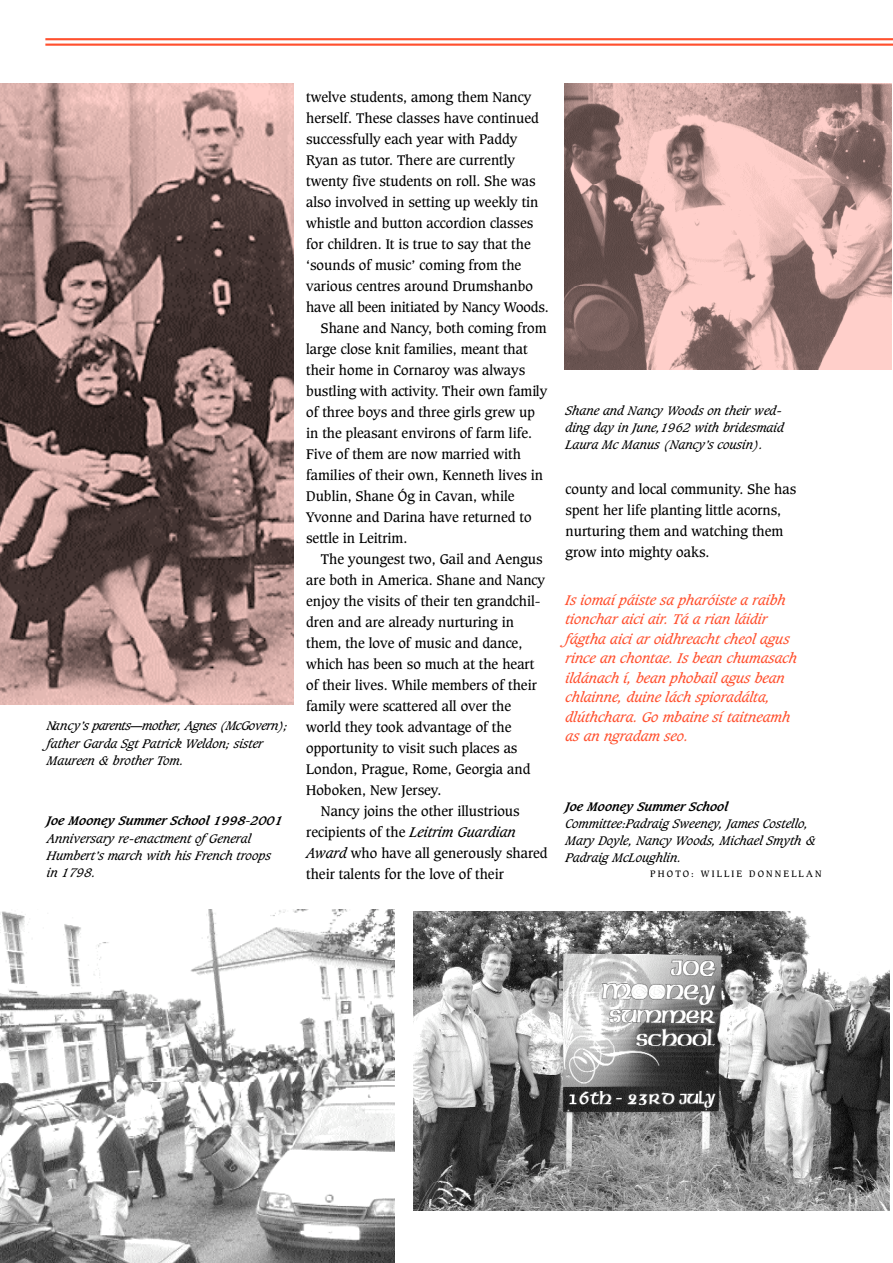
<style>
.page{position:relative;width:893px;height:1263px;background:#fff}
.page>*{position:absolute;margin:0;border:0;box-sizing:border-box;transform-origin:0 0}
.t1{font:13.5px/21px "Caxton";color:#000}
.t2{font:italic 13.5px/19.5px "Caxton";color:#ff502e}
.t3{font:italic 12px/17.2px "Caxton";color:#000}
.t4{font:italic 700 12px "Caxton";color:#000}
.t5{font:9px "Caxton";letter-spacing:.24em;color:#000}
.s1{font-style:italic}
</style>
<div class="page">
<hr style="left:45px;top:38px;width:847px;height:2px;background:#ff502e">
<hr style="left:45px;top:44px;width:847px;height:2px;background:#ff502e">
<img style="left:0;top:84px;width:294px;height:620px">
<img style="left:0;top:909px;width:394px;height:354px">
<img style="left:564px;top:84px;width:327px;height:286px">
<img style="left:413px;top:911px;width:476px;height:300px">
<p class="t3" style="left:47px;top:718px;width:242px">Na n c y ’s paren ts— m o th er, Agnes (McGovern ); father Garda Sgt Patrick Weldon; sister<br>Maureen &amp; brother Tom.</p>
<p class="t4" style="left:47px;top:816px;width:237px">Joe Mooney Summer School 1998-2001</p>
<p class="t3" style="left:47px;top:831px;width:226px">Anniversary re-enactment ofGeneral<br>Humbert’s march with his French troops in 1798.</p>
<p class="t1" style="left:306px;top:87px;width:227px">twelve students, among them Nancy</p>
<p class="t1" style="left:306px;top:108px;width:234px">herself. These classes have continued</p>
<p class="t1" style="left:306px;top:129px;width:213px">successfully each year with Paddy</p>
<p class="t1" style="left:306px;top:150px;width:210px">Ryan as tutor. There are currently</p>
<p class="t1" style="left:306px;top:171px;width:231px">twenty five students on roll. She was</p>
<p class="t1" style="left:306px;top:192px;width:234px">also involved in setting up weekly tin</p>
<p class="t1" style="left:306px;top:213px;width:228px">whistle and button accordion classes</p>
<p class="t1" style="left:306px;top:234px;width:226px">for children. It is true to say that the</p>
<p class="t1" style="left:306px;top:255px;width:217px">‘sounds of music’ coming from the</p>
<p class="t1" style="left:306px;top:276px;width:228px">various centres around Drumshanbo</p>
<p class="t1" style="left:306px;top:297px;width:244px">have all been initiated by Nancy Wo o d s .</p>
<p class="t1" style="left:321px;top:318px;width:227px">Shane and Nancy, both coming from</p>
<p class="t1" style="left:306px;top:339px;width:223px">large close knit families, meant that</p>
<p class="t1" style="left:306px;top:360px;width:220px">their home in Cornaroy was always</p>
<p class="t1" style="left:306px;top:381px;width:243px">bustling with activity. Their own family</p>
<p class="t1" style="left:306px;top:402px;width:230px">of three boys and three girls grew up</p>
<p class="t1" style="left:306px;top:423px;width:227px">in the pleasant environs of farm life.</p>
<p class="t1" style="left:306px;top:444px;width:216px">Five of them are now married with</p>
<p class="t1" style="left:306px;top:465px;width:238px">families of their own, Kenneth lives in</p>
<p class="t1" style="left:306px;top:486px;width:210px">Dublin, Shane Óg in Cavan, while</p>
<p class="t1" style="left:306px;top:507px;width:227px">Yvonne and Darina have returned to</p>
<p class="t1" style="left:306px;top:528px;width:103px">settle in Leitrim.</p>
<p class="t1" style="left:321px;top:549px;width:223px">The youngest two, Gail and Aengus</p>
<p class="t1" style="left:306px;top:570px;width:240px">are both in America. Shane and Nancy</p>
<p class="t1" style="left:306px;top:591px;width:236px">enjoy the visits of their ten grandchil-</p>
<p class="t1" style="left:306px;top:612px;width:209px">dren and are already nurturing in</p>
<p class="t1" style="left:306px;top:633px;width:218px">them, the love of music and dance,</p>
<p class="t1" style="left:306px;top:654px;width:230px">which has been so much at the heart</p>
<p class="t1" style="left:306px;top:675px;width:232px">of their lives. While members of their</p>
<p class="t1" style="left:306px;top:696px;width:206px">family were scattered all over the</p>
<p class="t1" style="left:306px;top:717px;width:207px">world they took advantage of the</p>
<p class="t1" style="left:306px;top:738px;width:213px">opportunity to visit such places as</p>
<p class="t1" style="left:306px;top:759px;width:226px">London, Prague, Rome, Georgia and</p>
<p class="t1" style="left:306px;top:780px;width:137px">Hoboken, New Jersey.</p>
<p class="t1" style="left:321px;top:801px;width:200px">Nancy joins the other illustrious</p>
<p class="t1" style="left:306px;top:822px;width:211px">recipients of the <span class="s1">Leitrim Guardian</span></p>
<p class="t1" style="left:306px;top:843px;width:243px"><span class="s1">Award</span> who have all generously shared</p>
<p class="t1" style="left:306px;top:864px;width:199px">their talents for the love of their</p>
<p class="t3" style="left:565px;top:403px;width:220px">Shane and Nancy Woods on their wed&shy;ding day in June,1962 with bridesmaid<br>Laura Mc Manus (Nancy’s cousin).</p>
<p class="t1" style="left:565px;top:480px;width:232px">county and local community. She has spent her life planting little acorns, nurturing them and watching them grow into mighty oaks.</p>
<p class="t2" style="left:565px;top:591px;width:233px">Is iomaí páiste sa pharóiste a raibh tionchar aici air. Tá a rian láidir fágtha aici ar oidhreacht cheol agus rince an chontae. Is bean chumasach ildánach í, bean phobail agus bean chlainne, duine lách spioradálta, dlúthchara. Go mbaine sí taitneamh as an ngradam seo.</p>
<p class="t4" style="left:565px;top:801px;width:164px">Joe Mooney Summer School</p>
<p class="t3" style="left:565px;top:816px;width:252px">Committee:Padraig Sweeney, James Costello,<br>Mary Doyle, Nancy Woods, Michael Smyth &amp;<br>Padraig McLoughlin.</p>
<p class="t5" style="left:650px;top:870px;width:173px">PHOTO: WILLIE DONNELLAN</p>
</div>
